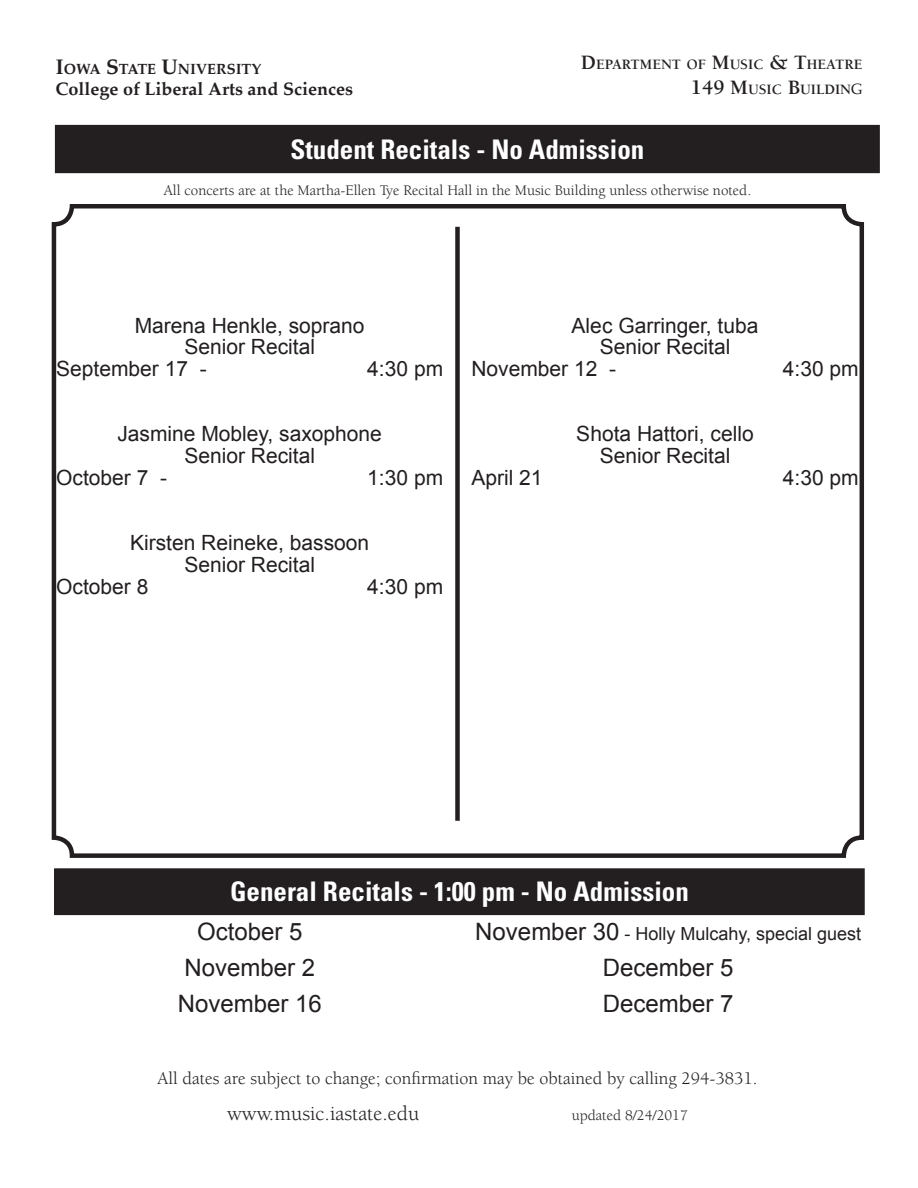
<style>
.page{position:relative;width:918px;height:1188px;background:#fff}
.page>*{position:absolute;margin:0;border:0;box-sizing:border-box;transform-origin:0 0}
.t1{font:700 condensed 27px "Univers LT Std";color:#fff}
.t2{font:24px "Arial";color:#231f20}
.Subhead_2{font:21px "Arial";color:#231f20}
.t3{font:21px "Berkeley Std";color:#231f20}
.t4{font:18px "Berkeley Std";color:#231f20}
.t5{font:18px "Arial";color:#231f20}
.t6{font:700 18px "Palatino";color:#231f20}
.t7{font:15px "Berkeley Std";color:#231f20}
.t8{font:700 14.7px "Berkeley Std";color:#231f20}
.t9{font:700 14.7px "Palatino";color:#231f20}
.s1{font-size:21px}
.s2{font-family:"Palatino";font-weight:400}
.s3{font-size:24px}
</style>
<div class="page">
<div style="left:52px;top:204px;width:812px;height:654px;border:4px solid #231f20;border-radius:18px"></div>
<div style="left:56px;top:126px;width:823px;height:46px;background:#231f20"></div>
<div style="left:55px;top:125px;width:825px;height:48px;border:2px solid #231f20"></div>
<div style="left:55px;top:869px;width:809px;height:45px;background:#231f20"></div>
<div style="left:54px;top:868px;width:811px;height:47px;border:2px solid #231f20"></div>
<div style="left:455px;top:227px;width:5px;height:594px;background:#231f20"></div>
<p class="t9" style="left:56px;top:56px;width:207px"><span class="s1">I</span>OWA <span class="s1">S</span>TATE <span class="s1">U</span>NIVERSITY</p>
<p class="t6" style="left:56px;top:74px;width:299px">College of Liberal Arts and Sciences</p>
<p class="t8" style="left:581px;top:57px;width:283px"><span class="s1">D</span>EPARTMENT OF <span class="s1">M</span>USIC <span class="s1">&amp; T</span>HEATRE</p>
<p class="t8" style="left:691px;top:82px;width:173px"><span class="s1">149 M</span>USIC <span class="s1">B</span>UILDIN<span class="s2">g</span></p>
<p class="t1" style="left:290px;top:133px;width:355px">Student Recitals - No Admission</p>
<p class="t7" style="left:164px;top:182px;width:589px">All concerts are at the Martha-Ellen Tye Recital Hall in the Music Building unless otherwise noted.</p>
<p class="Subhead_2" style="left:135px;top:311px;width:231px">Marena Henkle, soprano</p>
<p class="Subhead_2" style="left:184px;top:333px;width:132px">Senior Recital</p>
<p class="Subhead_2" style="left:56px;top:355px;width:152px">September 17 -</p>
<p class="Subhead_2" style="left:367px;top:355px;width:77px">4:30 pm</p>
<p class="Subhead_2" style="left:117px;top:420px;width:266px">Jasmine Mobley, saxophone</p>
<p class="Subhead_2" style="left:184px;top:442px;width:132px">Senior Recital</p>
<p class="Subhead_2" style="left:56px;top:464px;width:112px">October 7 -</p>
<p class="Subhead_2" style="left:367px;top:464px;width:77px">1:30 pm</p>
<p class="Subhead_2" style="left:130px;top:529px;width:241px">Kirsten Reineke, bassoon</p>
<p class="Subhead_2" style="left:184px;top:551px;width:132px">Senior Recital</p>
<p class="Subhead_2" style="left:56px;top:572px;width:94px">October 8</p>
<p class="Subhead_2" style="left:367px;top:572px;width:77px">4:30 pm</p>
<p class="Subhead_2" style="left:572px;top:311px;width:188px">Alec Garringer, tuba</p>
<p class="Subhead_2" style="left:600px;top:333px;width:132px">Senior Recital</p>
<p class="Subhead_2" style="left:471px;top:355px;width:146px">November 12 -</p>
<p class="Subhead_2" style="left:783px;top:355px;width:77px">4:30 pm</p>
<p class="Subhead_2" style="left:576px;top:420px;width:179px">Shota Hattori, cello</p>
<p class="Subhead_2" style="left:600px;top:442px;width:132px">Senior Recital</p>
<p class="Subhead_2" style="left:471px;top:464px;width:73px">April 21</p>
<p class="Subhead_2" style="left:783px;top:464px;width:77px">4:30 pm</p>
<p class="t1" style="left:230px;top:875px;width:460px">General Recitals - 1:00 pm - No Admission</p>
<p class="t2" style="left:197px;top:916px;width:107px">October 5</p>
<p class="t2" style="left:184px;top:952px;width:132px">November 2</p>
<p class="t2" style="left:178px;top:988px;width:146px">November 16</p>
<p class="t5" style="left:475px;top:922px;width:387px"><span class="s3">November 30</span> - Holly Mulcahy, special guest</p>
<p class="t2" style="left:603px;top:952px;width:132px">December 5</p>
<p class="t2" style="left:603px;top:988px;width:132px">December 7</p>
<p class="t4" style="left:158px;top:1069px;width:601px">All dates are subject to change; confirmation may be obtained by calling 294-3831.</p>
<p class="t3" style="left:227px;top:1102px;width:194px">www.music.iastate.edu</p>
<p class="t7" style="left:572px;top:1107px;width:118px">updated 8/24/2017</p>
</div>
